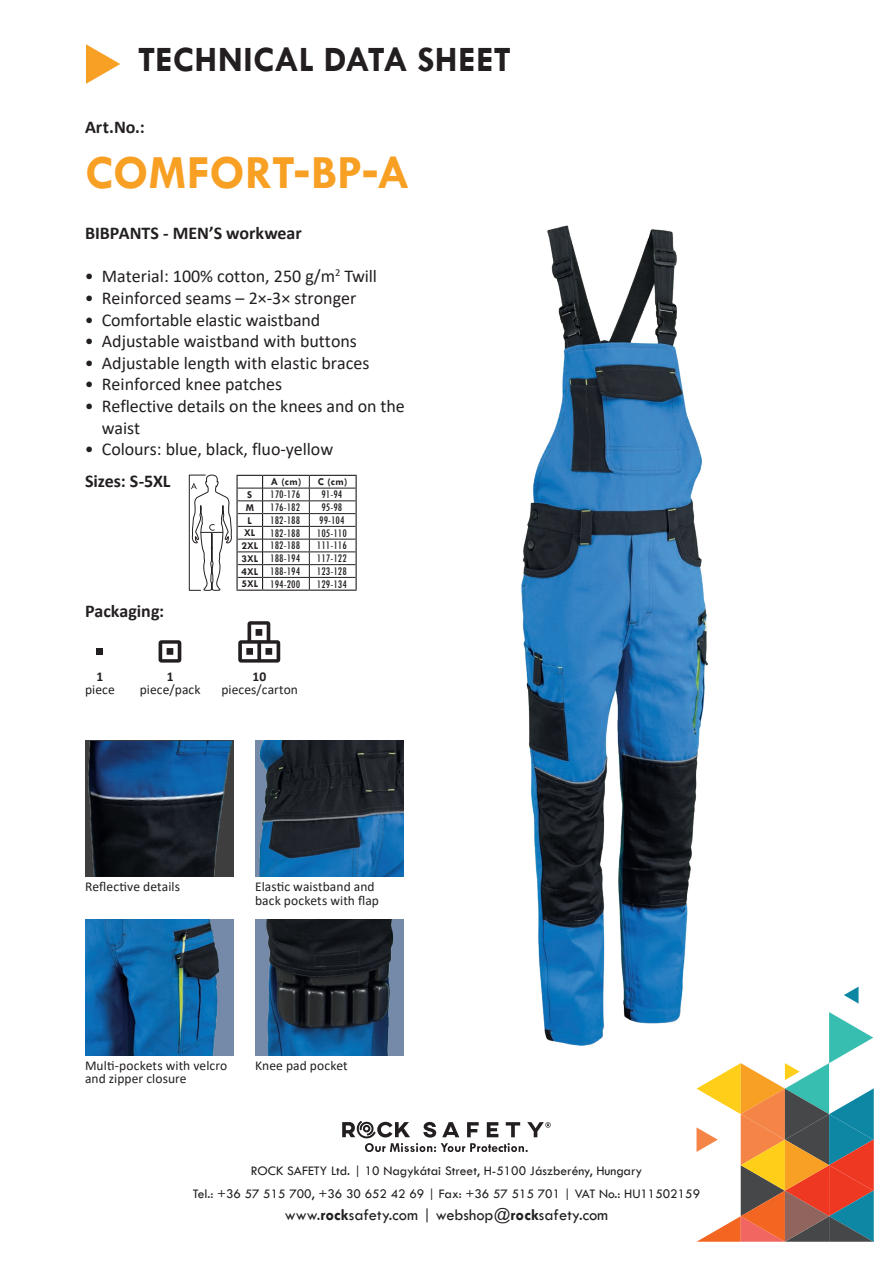
<style>
.page{position:relative;width:893px;height:1263px;background:#fff}
.page>*{position:absolute;margin:0;border:0;box-sizing:border-box;transform-origin:0 0}
.t1{font:700 48px "Tw Cen";color:#f8a024}
.t2{font:700 36px "Tw Cen";letter-spacing:.005em;color:#231f20}
.t3{font:18px/21.6px "Calibri";color:#231f20}
.t4{font:700 18px "Calibri";color:#231f20}
.t5{font:16.5px "Tw Cen";color:#231f20}
.t6{font:13.5px/13.5px "Calibri";letter-spacing:.005em;color:#231f20}
.t7{font:13.5px/22.5px "Tw Cen";color:#231f20;text-align:center}
.t8{font:700 13.5px "Calibri";color:#231f20}
.t9{font:condensed 12px "Tw Cen";letter-spacing:.01em;color:#231f20}
.t10{font:700 10.5px "Tw Cen";color:#231f20}
.s1{font-weight:700;font-stretch:normal;font-size:10.5px}
.s2{font-weight:700}
</style>
<div class="page">
<svg style="left:844px;top:987px;width:14px;height:16px"></svg>
<svg style="left:696px;top:1012px;width:177px;height:230px"></svg>
<svg style="left:342px;top:1121px;width:209px;height:31px"></svg>
<svg style="left:86px;top:44px;width:34px;height:40px"></svg>
<img style="left:85px;top:741px;width:147px;height:136px">
<div style="left:255px;top:919px;width:149px;height:136px;background:#758aa9"></div>
<img style="left:266px;top:919px;width:127px;height:136px">
<div style="left:85px;top:919px;width:149px;height:136px;background:#758aa9"></div>
<img style="left:85px;top:919px;width:134px;height:136px">
<img style="left:521px;top:225px;width:186px;height:820px">
<hr style="left:263px;top:475px;width:46px;height:1px;background:#231f20">
<hr style="left:309px;top:475px;width:48px;height:1px;background:#231f20">
<hr style="left:263px;top:590px;width:46px;height:1px;background:#231f20">
<hr style="left:309px;top:590px;width:48px;height:1px;background:#231f20">
<hr style="left:263px;top:488px;width:46px;height:1px;background:#231f20">
<hr style="left:309px;top:488px;width:47px;height:1px;background:#231f20">
<hr style="left:263px;top:500px;width:46px;height:1px;background:#231f20">
<hr style="left:309px;top:500px;width:47px;height:1px;background:#231f20">
<hr style="left:263px;top:513px;width:46px;height:1px;background:#231f20">
<hr style="left:309px;top:513px;width:47px;height:1px;background:#231f20">
<hr style="left:263px;top:526px;width:46px;height:1px;background:#231f20">
<hr style="left:309px;top:526px;width:47px;height:1px;background:#231f20">
<hr style="left:263px;top:539px;width:46px;height:1px;background:#231f20">
<hr style="left:309px;top:539px;width:47px;height:1px;background:#231f20">
<hr style="left:263px;top:551px;width:46px;height:1px;background:#231f20">
<hr style="left:309px;top:551px;width:47px;height:1px;background:#231f20">
<hr style="left:263px;top:564px;width:46px;height:1px;background:#231f20">
<hr style="left:309px;top:564px;width:47px;height:1px;background:#231f20">
<hr style="left:263px;top:577px;width:46px;height:1px;background:#231f20">
<hr style="left:309px;top:577px;width:47px;height:1px;background:#231f20">
<svg style="left:309px;top:476px;width:1px;height:114px"></svg>
<svg style="left:356px;top:476px;width:1px;height:114px"></svg>
<svg style="left:189px;top:474px;width:74px;height:117px"></svg>
<div style="left:96px;top:648px;width:7px;height:7px;background:#231f20"></div>
<svg style="left:159px;top:640px;width:22px;height:23px"></svg>
<svg style="left:238px;top:621px;width:42px;height:42px"></svg>
<img style="left:255px;top:741px;width:149px;height:136px">
<h2 class="t2" style="left:138px;top:38px;width:374px">TECHNICAL DATA SHEET</h2>
<p class="t4" style="left:85px;top:114px;width:61px">Art.No.:</p>
<h1 class="t1" style="left:85px;top:144px;width:326px">COMFORT-BP-A</h1>
<p class="t4" style="left:85px;top:220px;width:218px">BIBPANTS - MEN’S workwear</p>
<p class="t3" style="left:85px;top:265px;width:294px">• Material: 100% cotton, 250 g/m<sup>2</sup> Twill</p>
<p class="t3" style="left:85px;top:287px;width:273px">• Reinforced seams – 2×-3× stronger</p>
<p class="t3" style="left:85px;top:308px;width:237px">• Comfortable elastic waistband</p>
<p class="t3" style="left:85px;top:330px;width:274px">• Adjustable waistband with buttons</p>
<p class="t3" style="left:85px;top:352px;width:286px">• Adjustable length with elastic braces</p>
<p class="t3" style="left:85px;top:373px;width:199px">• Reinforced knee patches</p>
<p class="t3" style="left:102px;top:395px;width:305px;text-indent:-17px">• Reflective details on the knees and on the waist</p>
<p class="t3" style="left:85px;top:438px;width:250px">• Colours: blue, black, fluo-yellow</p>
<p class="t4" style="left:85px;top:468px;width:87px">Sizes: S-5XL</p>
<p class="t10" style="left:271px;top:476px;width:32px">A (cm)</p>
<p class="t10" style="left:318px;top:476px;width:31px">C (cm)</p>
<p class="t10" style="left:247px;top:488px;width:6px">S</p>
<p class="t9" style="left:270px;top:487px;width:31px">170-176</p>
<p class="t9" style="left:321px;top:487px;width:22px">91-94</p>
<p class="t10" style="left:246px;top:501px;width:10px">M</p>
<p class="t9" style="left:270px;top:500px;width:31px">176-182</p>
<p class="t9" style="left:321px;top:500px;width:22px">95-98</p>
<p class="t10" style="left:248px;top:514px;width:6px">L</p>
<p class="t9" style="left:270px;top:513px;width:31px">182-188</p>
<p class="t9" style="left:319px;top:513px;width:27px">99-104</p>
<p class="t9" style="left:244px;top:526px;width:57px"><span class="s1">XL</span> 182-188</p>
<p class="t9" style="left:317px;top:526px;width:31px">105-110</p>
<p class="t9" style="left:241px;top:538px;width:60px"><span class="s1">2XL</span> 182-188</p>
<p class="t9" style="left:317px;top:538px;width:31px">111-116</p>
<p class="t9" style="left:241px;top:551px;width:60px"><span class="s1">3XL</span> 188-194</p>
<p class="t9" style="left:317px;top:551px;width:31px">117-122</p>
<p class="t9" style="left:241px;top:564px;width:60px"><span class="s1">4XL</span> 188-194</p>
<p class="t9" style="left:317px;top:564px;width:31px">123-128</p>
<p class="t9" style="left:241px;top:577px;width:60px"><span class="s1">5XL</span> 194-200</p>
<p class="t9" style="left:317px;top:577px;width:31px">129-134</p>
<p class="t4" style="left:85px;top:598px;width:81px">Packaging:</p>
<p class="t8" style="left:97px;top:667px;width:8px">1</p>
<p class="t8" style="left:167px;top:667px;width:8px">1</p>
<p class="t8" style="left:252px;top:667px;width:15px">10</p>
<p class="t6" style="left:85px;top:683px;width:31px">piece</p>
<p class="t6" style="left:140px;top:683px;width:62px">piece/pack</p>
<p class="t6" style="left:221px;top:683px;width:78px">pieces/carton</p>
<p class="t6" style="left:85px;top:880px;width:96px">Reflective details</p>
<p class="t6" style="left:255px;top:880px;width:125px">Elastic waistband and back pockets with flap</p>
<p class="t6" style="left:85px;top:1058px;width:144px">Multi-pockets with velcro and zipper closure</p>
<p class="t6" style="left:255px;top:1058px;width:94px">Knee pad pocket</p>
<p class="t7" style="left:193px;top:1160px;width:509px">ROCK SAFETY Ltd. | 10 Nagykátai Street, H-5100 Jászberény, Hungary<br>Tel.: +36 57 515 700, +36 30 652 42 69 | Fax: +36 57 515 701 | VAT No.: HU11502159</p>
<p class="t5" style="left:285px;top:1205px;width:325px">www.<span class="s2">rock</span>safety.com | webshop@<span class="s2">rock</span>safety.com</p>
</div>
